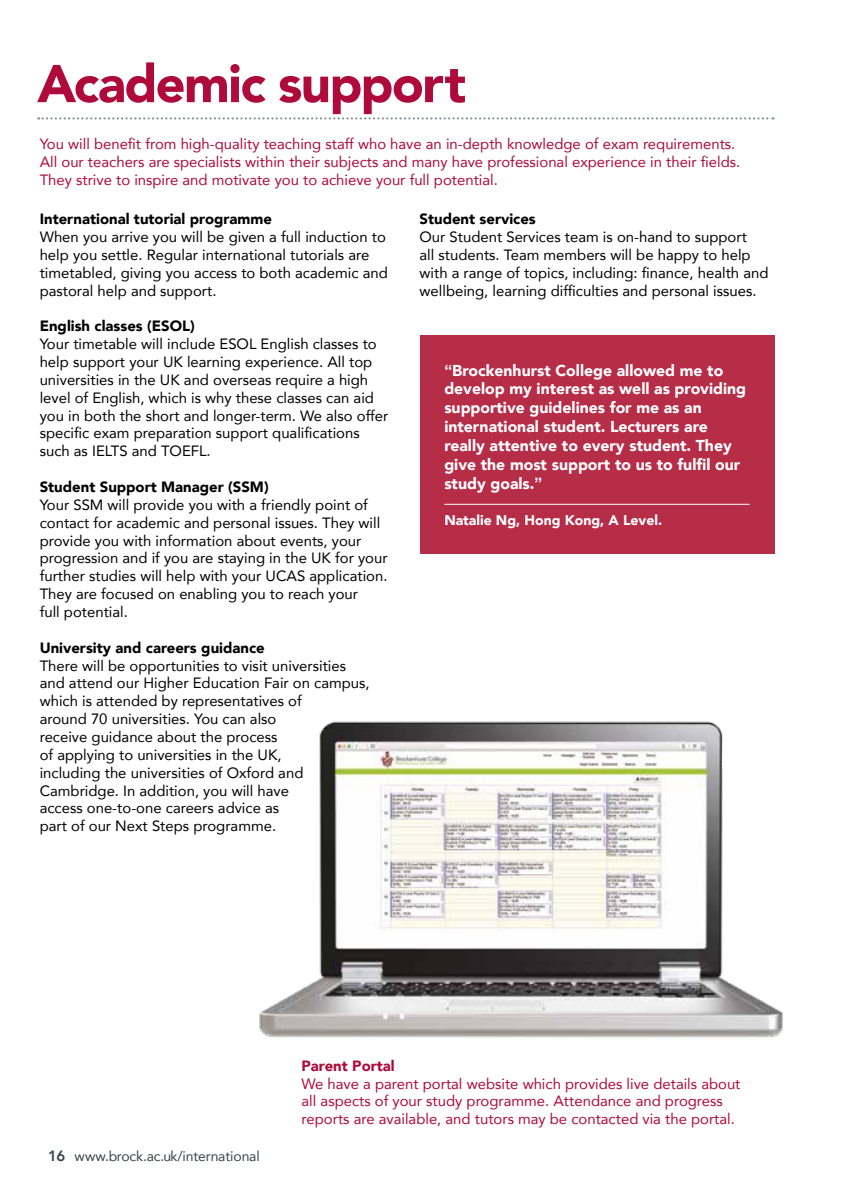
<style>
.page{position:relative;width:844px;height:1191px;background:#fff}
.page>*{position:absolute;margin:0;border:0;box-sizing:border-box;transform-origin:0 0}
.t1{font:900 52.5px "Avenir";letter-spacing:-.03em;color:#ae0a3b}
.t2{font:900 15.75px/18.9px "Avenir";color:#fff}
.t3{font:14.88px/17.8px "Avenir";color:#000}
.t4{font:14.88px/17.8px "Avenir";color:#ae0a3b}
.t5{font:900 14.88px "Avenir";color:#000}
.t6{font:900 14.88px "Avenir";color:#ae0a3b}
.t7{font:14px "Avenir";letter-spacing:-.01em;color:#364546}
.t8{font:900 14px "Avenir";color:#fff}
.s1{font-family:"Arial";font-weight:700}
.s2{font-weight:800;font-size:14.88px}
</style>
<div class="page">
<svg style="left:38px;top:117px;width:735px;height:2px"></svg>
<img style="left:259px;top:721px;width:524px;height:317px">
<div style="left:419px;top:335px;width:355px;height:218px;background:#b62d48"></div>
<hr style="left:444px;top:504px;width:305px;height:1px;background:#fff">
<h1 class="t1" style="left:37px;top:39px;width:430px">Academic support</h1>
<p class="t4" style="left:40px;top:134px;width:702px">You will benefit from high-quality teaching staff who have an in-depth knowledge of exam requirements.<br>All our teachers are specialists within their subjects and many have professional experience in their fields.<br>They strive to inspire and motivate you to achieve your full potential.</p>
<p class="t5" style="left:40px;top:206px;width:234px">International tutorial programme</p>
<p class="t3" style="left:40px;top:227px;width:349px">When you arrive you will be given a full induction to help you settle. Regular international tutorials are timetabled, giving you access to both academic and pastoral help and support.</p>
<p class="t5" style="left:40px;top:313px;width:157px">English classes (ESOL)</p>
<p class="t3" style="left:40px;top:334px;width:350px">Your timetable will include ESOL English classes to help support your UK learning experience. All top universities in the UK and overseas require a high level of English, which is why these classes can aid you in both the short and longer-term. We also offer specific exam preparation support qualifications such as IELTS and TOEFL.</p>
<p class="t5" style="left:40px;top:474px;width:230px">Student Support Manager (SSM)</p>
<p class="t3" style="left:40px;top:495px;width:349px">Your SSM will provide you with a friendly point of contact for academic and personal issues. They will provide you with information about events, your progression and if you are staying in the UK for your further studies will help with your UCAS application.<br>They are focused on enabling you to reach your<br>full potential.</p>
<p class="t5" style="left:40px;top:634px;width:226px">University and careers guidance</p>
<p class="t3" style="left:40px;top:656px;width:331px">There will be opportunities to visit universities and attend our Higher Education Fair on campus, which is attended by representatives of<br>around 70 universities. You can also<br>receive guidance about the process<br>of applying to universities in the UK,<br>including the universities of Oxford and Cambridge. In addition, you will have<br>access one-to-one careers advice as<br>part of our Next Steps programme.</p>
<p class="t5" style="left:419px;top:206px;width:118px">Student services</p>
<p class="t3" style="left:419px;top:227px;width:350px">Our Student Services team is on-hand to support<br>all students. Team members will be happy to help with a range of topics, including: finance, health and wellbeing, learning difficulties and personal issues.</p>
<p class="t2" style="left:444px;top:360px;width:303px"><span class="s1">“</span>Brockenhurst College allowed me to develop my interest as well as providing supportive guidelines for me as an international student. Lecturers are really attentive to every student. They give the most support to us to fulfil our study goals.<span class="s1">”</span></p>
<p class="t8" style="left:444px;top:508px;width:219px">Natalie Ng, Hong Kong, A Level.</p>
<p class="t7" style="left:48px;top:1145px;width:213px"><span class="s2">16</span> www.brock.ac.uk/international</p>
<p class="t6" style="left:301px;top:1052px;width:95px">Parent Portal</p>
<p class="t4" style="left:301px;top:1074px;width:440px">We have a parent portal website which provides live details about all aspects of your study programme. Attendance and progress reports are available, and tutors may be contacted via the portal.</p>
</div>
